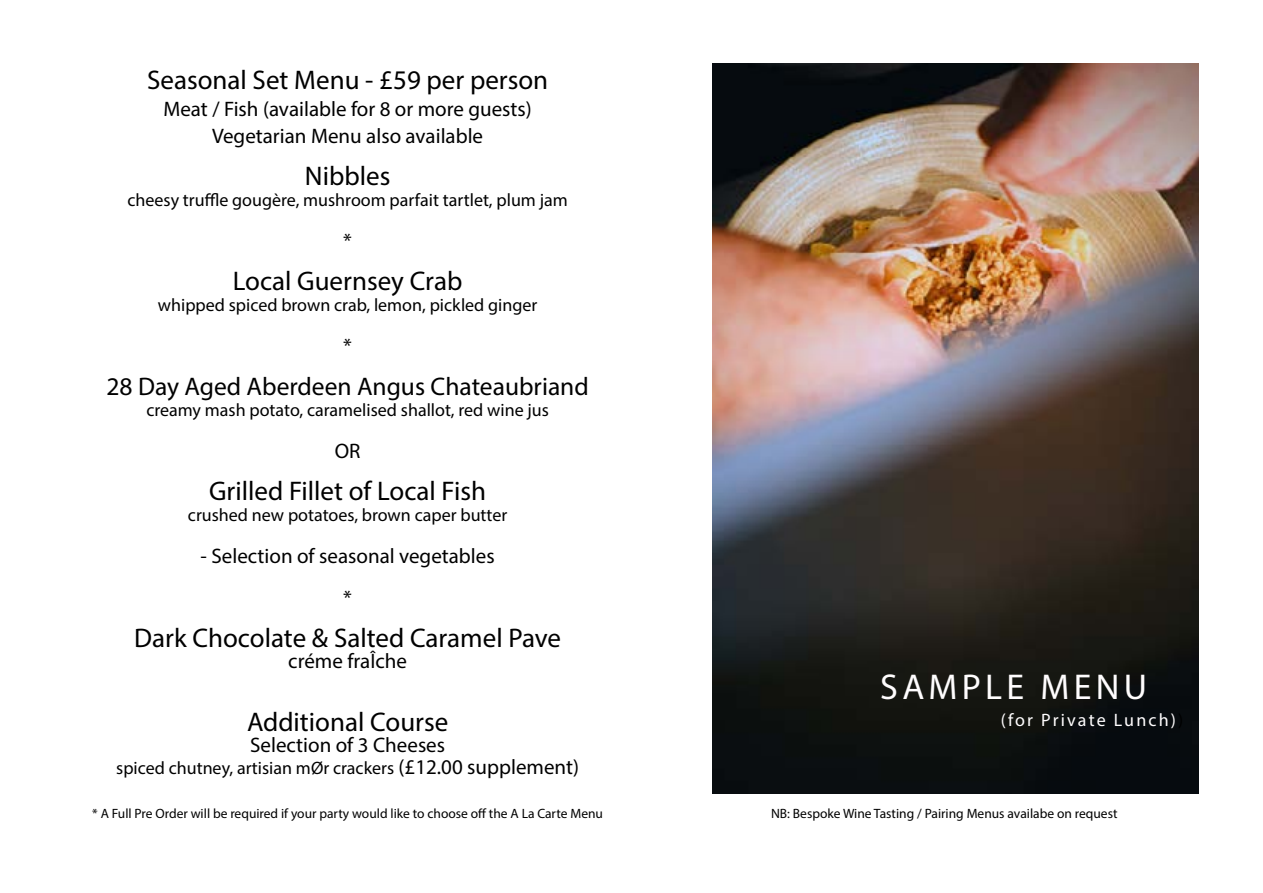
<style>
.page{position:relative;width:1263px;height:893px;background:#fff}
.page>*{position:absolute;margin:0;border:0;box-sizing:border-box;transform-origin:0 0}
.t1{font:36px "Myriad Pro";letter-spacing:.12em;color:#fffdfe}
.t2{font:27px "Myriad Pro";color:#000}
.t3{font:25.5px "Myriad Pro";color:#000}
.t4{font:21px/27px "Myriad Pro";color:#000;text-align:center}
.t5{font:18px "Myriad Pro";color:#000}
.t6{font:18px "Myriad Pro";letter-spacing:.12em;color:#fffdfe}
.t7{font:13.5px "Myriad Pro";color:#000}
.s1{font-size:21px}
.s2{color:#000}
</style>
<div class="page">
<img style="left:712px;top:64px;width:487px;height:730px">
<h2 class="t2" style="left:147px;top:64px;width:403px">Seasonal Set Menu - £59 per person</h2>
<p class="t4" style="left:163px;top:96px;width:370px">Meat / Fish (available for 8 or more guests)<br>Vegetarian Menu also available</p>
<h2 class="t2" style="left:305px;top:160px;width:87px">Nibbles</h2>
<p class="t5" style="left:127px;top:189px;width:442px">cheesy truffle gougère, mushroom parfait tartlet, plum jam</p>
<p class="t4" style="left:343px;top:228px;width:10px">*</p>
<h2 class="t2" style="left:233px;top:265px;width:231px">Local Guernsey Crab</h2>
<p class="t5" style="left:158px;top:294px;width:381px">whipped spiced brown crab, lemon, pickled ginger</p>
<p class="t4" style="left:343px;top:333px;width:10px">*</p>
<h3 class="t3" style="left:106px;top:371px;width:484px">28 Day Aged Aberdeen Angus Chateaubriand</h3>
<p class="t5" style="left:146px;top:399px;width:404px">creamy mash potato, caramelised shallot, red wine jus</p>
<p class="t4" style="left:335px;top:438px;width:27px">OR</p>
<h2 class="t2" style="left:209px;top:475px;width:278px">Grilled Fillet of Local Fish</h2>
<p class="t5" style="left:188px;top:504px;width:321px">crushed new potatoes, brown caper butter</p>
<p class="t4" style="left:201px;top:535px;width:296px;line-height:42px">- Selection of seasonal vegetables *</p>
<h2 class="t2" style="left:134px;top:622px;width:428px">Dark Chocolate &amp; Salted Caramel Pave</h2>
<p class="t4" style="left:288px;top:648px;width:120px">créme fraÎche</p>
<h2 class="t2" style="left:247px;top:706px;width:203px">Additional Course</h2>
<p class="t4" style="left:250px;top:732px;width:197px">Selection of 3 Cheeses</p>
<p class="t5" style="left:116px;top:756px;width:464px">spiced chutney, artisian mØr crackers <span class="s1">(£12.00 supplement)</span></p>
<p class="t7" style="left:92px;top:806px;width:512px">* A Full Pre Order will be required if your party would like to choose off the A La Carte Menu</p>
<h1 class="t1" style="left:880px;top:664px;width:268px">SAMPLE MENU</h1>
<p class="t6" style="left:1001px;top:709px;width:184px">(for Private Lunch)<span class="s2">)</span></p>
<p class="t7" style="left:771px;top:806px;width:348px">NB: Bespoke Wine Tasting / Pairing Menus availabe on request</p>
</div>
